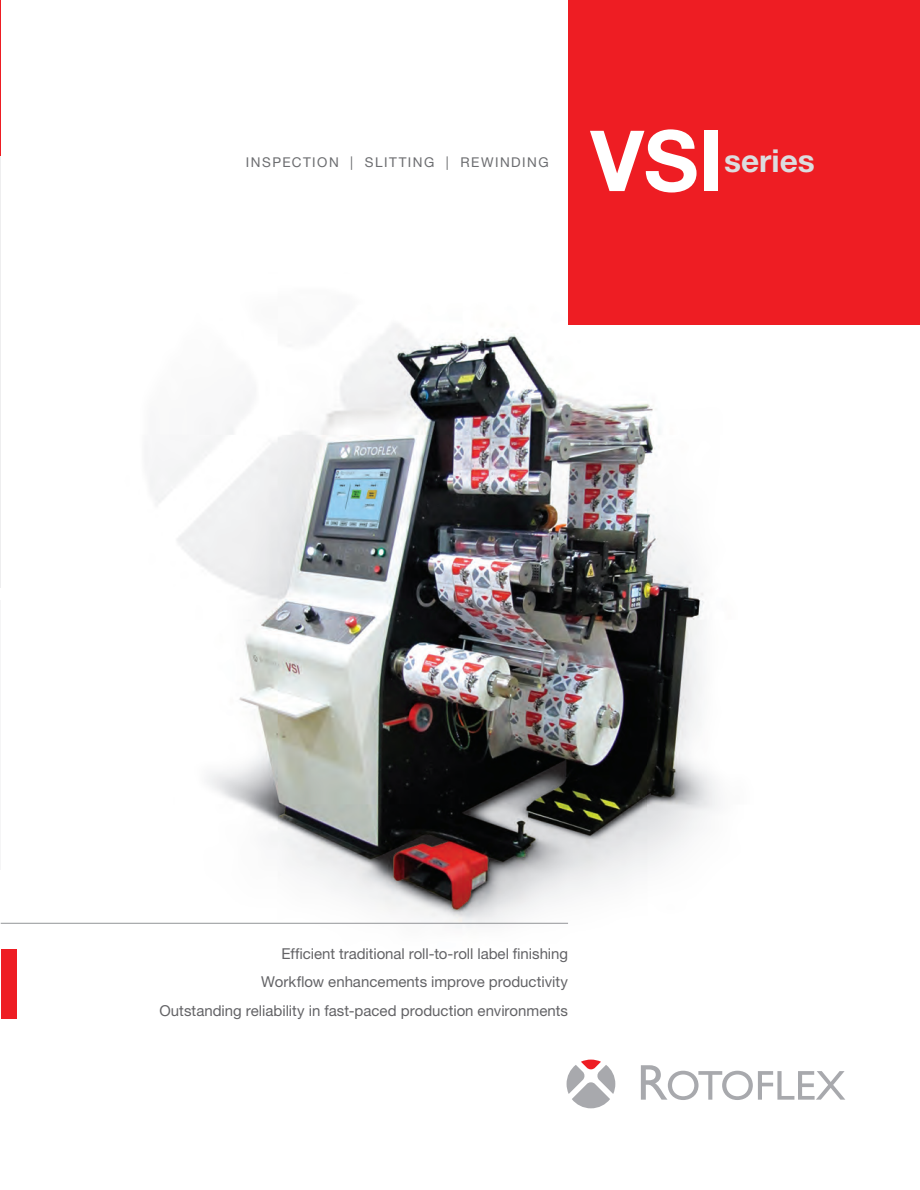
<style>
.page{position:relative;width:920px;height:1190px;background:#fff}
.page>*{position:absolute;margin:0;border:0;box-sizing:border-box;transform-origin:0 0}
.t1{font:700 84.3px "Helvetica Neue";color:#fff}
.t2{font:700 31.65px "Helvetica Neue";color:#dcdddf}
.t3{font:15px/28.5px "Helvetica Neue";color:#636366;text-align:right}
.t4{font:13.5px "Helvetica Neue";letter-spacing:.11em;color:#6c6d70}
</style>
<div class="page">
<hr style="left:0;top:28px;width:1px;height:559px;background:#eeeeef">
<img style="left:94px;top:325px;width:624px;height:603px">
<div style="left:568px;top:0;width:351px;height:325px;background:#ee1d23"></div>
<hr style="left:0;top:0;width:1px;height:155px;background:#ee1d23">
<div style="left:1px;top:948px;width:15px;height:70px;background:#ee1d23"></div>
<hr style="left:1px;top:922px;width:567px;height:1px;background:#939598">
<svg style="left:566px;top:1059px;width:49px;height:49px"></svg>
<svg style="left:640px;top:1065px;width:205px;height:35px"></svg>
<hr style="left:0;top:600px;width:1px;height:270px;background:#f5f5f6">
<p class="t4" style="left:246px;top:154px;width:304px">INSPECTION | SLITTING | REWINDING</p>
<h1 class="t1" style="left:590px;top:109px;width:134px">VSI</h1>
<h2 class="t2" style="left:724px;top:141px;width:92px">series</h2>
<p class="t3" style="left:159px;top:938px;width:410px">Efficient traditional roll-to-roll label finishing<br>Workflow enhancements improve productivity<br>Outstanding reliability in fast-paced production environments</p>
</div>
